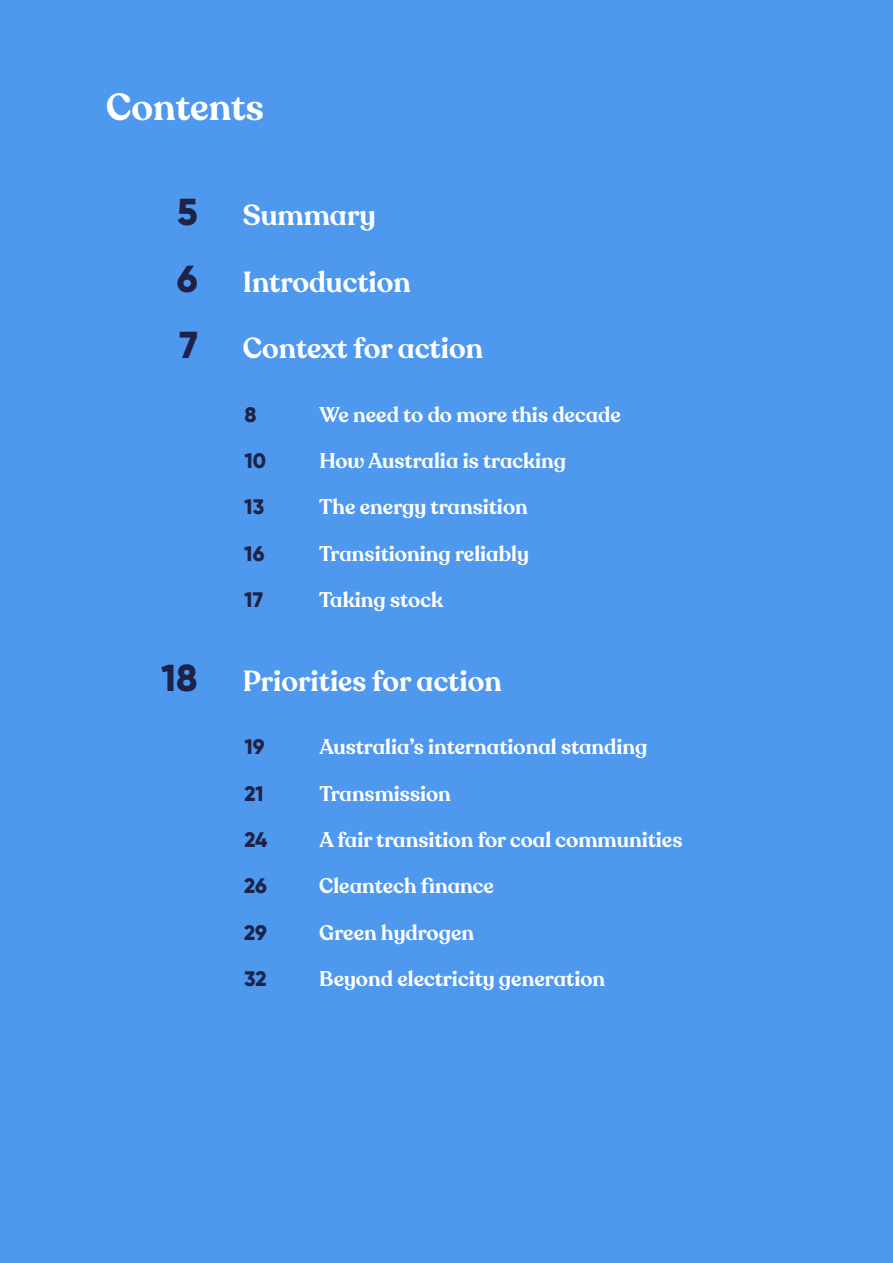
<style>
.page{position:relative;width:893px;height:1263px;background:#4e98ed}
.page>*{position:absolute;margin:0;border:0;box-sizing:border-box;transform-origin:0 0}
.t1{font:600 37.5px "Recoleta Alt";color:#fff}
.t2{font:600 28.8px "Recoleta Alt";color:#fff}
.t3{font:600 21px "Recoleta Alt";color:#fff}
.t4{font:800 21px "Gilroy";letter-spacing:-.005em;color:#1d2248}
.s1{font-family:"Gilroy";font-weight:800;font-size:37.5px;color:#1d2248}
</style>
<div class="page">
<h1 class="t1" style="left:106px;top:84px;width:159px">Contents</h1>
<h2 class="t2" style="left:177px;top:197px;width:200px"><span class="s1">5</span> Summary</h2>
<h2 class="t2" style="left:177px;top:264px;width:235px"><span class="s1">6</span> Introduction</h2>
<h2 class="t2" style="left:179px;top:330px;width:305px"><span class="s1">7</span> Context for action</h2>
<p class="t4" style="left:244px;top:401px;width:14px">8</p>
<p class="t3" style="left:319px;top:401px;width:303px">We need to do more this decade</p>
<p class="t4" style="left:244px;top:447px;width:23px">10</p>
<p class="t3" style="left:319px;top:447px;width:248px">How Australia is tracking</p>
<p class="t4" style="left:244px;top:494px;width:22px">13</p>
<p class="t3" style="left:319px;top:494px;width:210px">The energy transition</p>
<p class="t4" style="left:244px;top:540px;width:22px">16</p>
<p class="t3" style="left:319px;top:540px;width:211px">Transitioning reliably</p>
<p class="t4" style="left:244px;top:587px;width:20px">17</p>
<p class="t3" style="left:319px;top:587px;width:125px">Taking stock</p>
<h2 class="t2" style="left:161px;top:662px;width:342px"><span class="s1">18</span> Priorities for action</h2>
<p class="t4" style="left:244px;top:733px;width:22px">19</p>
<p class="t3" style="left:319px;top:734px;width:330px">Australia’s international standing</p>
<p class="t4" style="left:244px;top:780px;width:21px">21</p>
<p class="t3" style="left:319px;top:780px;width:133px">Transmission</p>
<p class="t4" style="left:244px;top:826px;width:25px">24</p>
<p class="t3" style="left:319px;top:826px;width:365px">A fair transition for coal communities</p>
<p class="t4" style="left:244px;top:873px;width:24px">26</p>
<p class="t3" style="left:319px;top:873px;width:176px">Cleantech finance</p>
<p class="t4" style="left:244px;top:919px;width:24px">29</p>
<p class="t3" style="left:319px;top:919px;width:156px">Green hydrogen</p>
<p class="t4" style="left:244px;top:966px;width:24px">32</p>
<p class="t3" style="left:319px;top:966px;width:287px">Beyond electricity generation</p>
</div>
